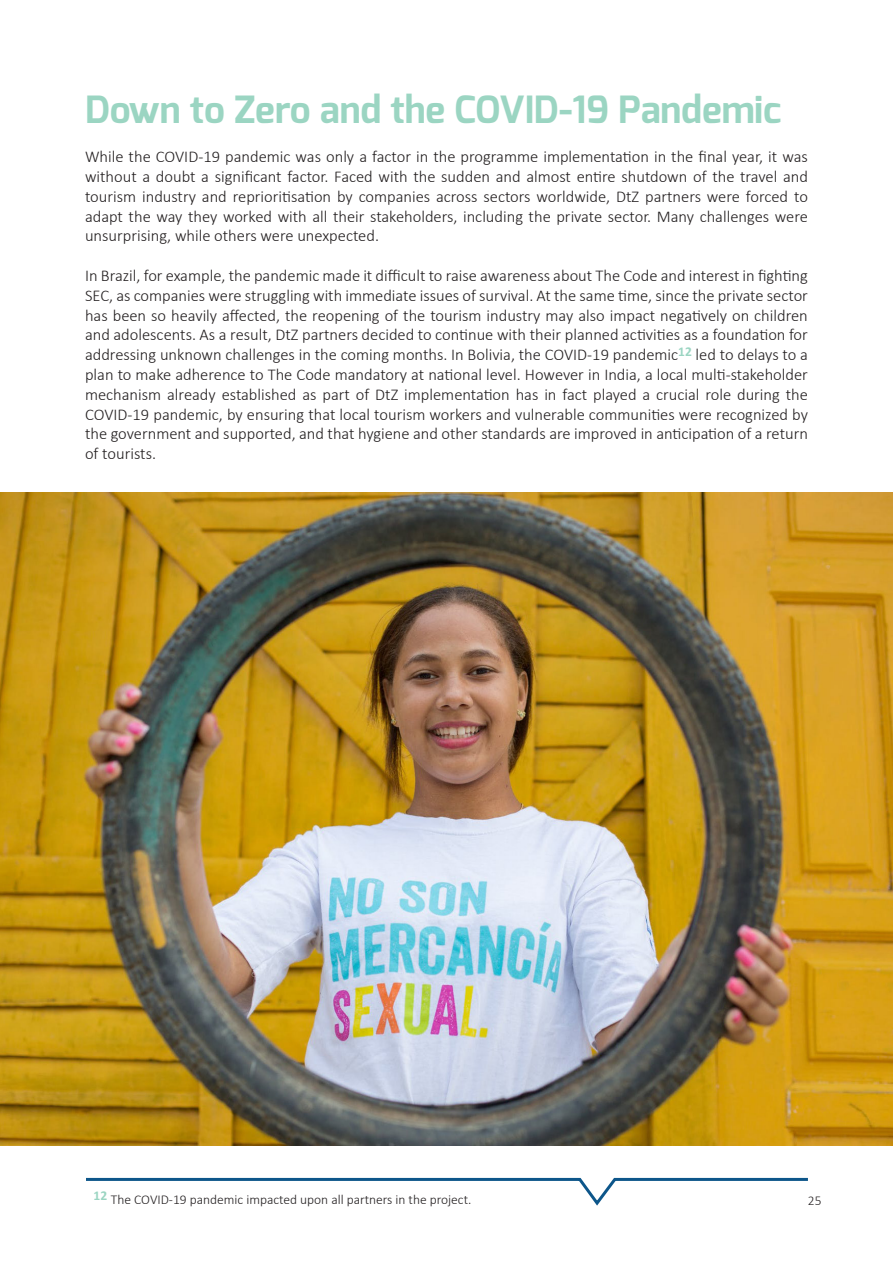
<style>
.page{position:relative;width:893px;height:1263px;background:#fff}
.page>*{position:absolute;margin:0;border:0;box-sizing:border-box;transform-origin:0 0}
.t1{font:700 37.5px "Exo";color:#9bd5c2}
.t2{font:300 16.5px/19.8px "Calibri";color:#231f20;text-align:justify}
.t3{font:300 13.5px "Calibri";color:#231f20}
</style>
<div class="page">
<svg style="left:86px;top:1177px;width:722px;height:29px"></svg>
<img style="left:0;top:493px;width:893px;height:652px">
<p class="t1" style="left:85px;top:85px;width:698px">Down to Zero and the COVID-19 Pandemic</p>
<p class="t2" style="left:85px;top:147px;width:724px">While the COVID-19 pandemic was only a factor in the programme implementation in the final year, it was without a doubt a significant factor. Faced with the sudden and almost entire shutdown of the travel and tourism industry and reprioritisation by companies across sectors worldwide, DtZ partners were forced to adapt the way they worked with all their stakeholders, including the private sector. Many challenges were unsurprising, while others were unexpected.</p>
<p class="t2" style="left:85px;top:265px;width:724px">In Brazil, for example, the pandemic made it difficult to raise awareness about The Code and interest in fighting SEC, as companies were struggling with immediate issues of survival. At the same time, since the private sector has been so heavily affected, the reopening of the tourism industry may also impact negatively on children and adolescents. As a result, DtZ partners decided to continue with their planned activities as a foundation for addressing unknown challenges in the coming months. In Bolivia, the COVID-19 pandemic<sup>12</sup> led to delays to a plan to make adherence to The Code mandatory at national level. However in India, a local multi-stakeholder mechanism already established as part of DtZ implementation has in fact played a crucial role during the COVID-19 pandemic, by ensuring that local tourism workers and vulnerable communities were recognized by the government and supported, and that hygiene and other standards are improved in anticipation of a return of tourists.</p>
<p class="t3" style="left:94px;top:1191px;width:379px"><sup>12</sup> The COVID-19 pandemic impacted upon all partners in the project.</p>
<p class="t3" style="left:808px;top:1192px;width:15px">25</p>
</div>
